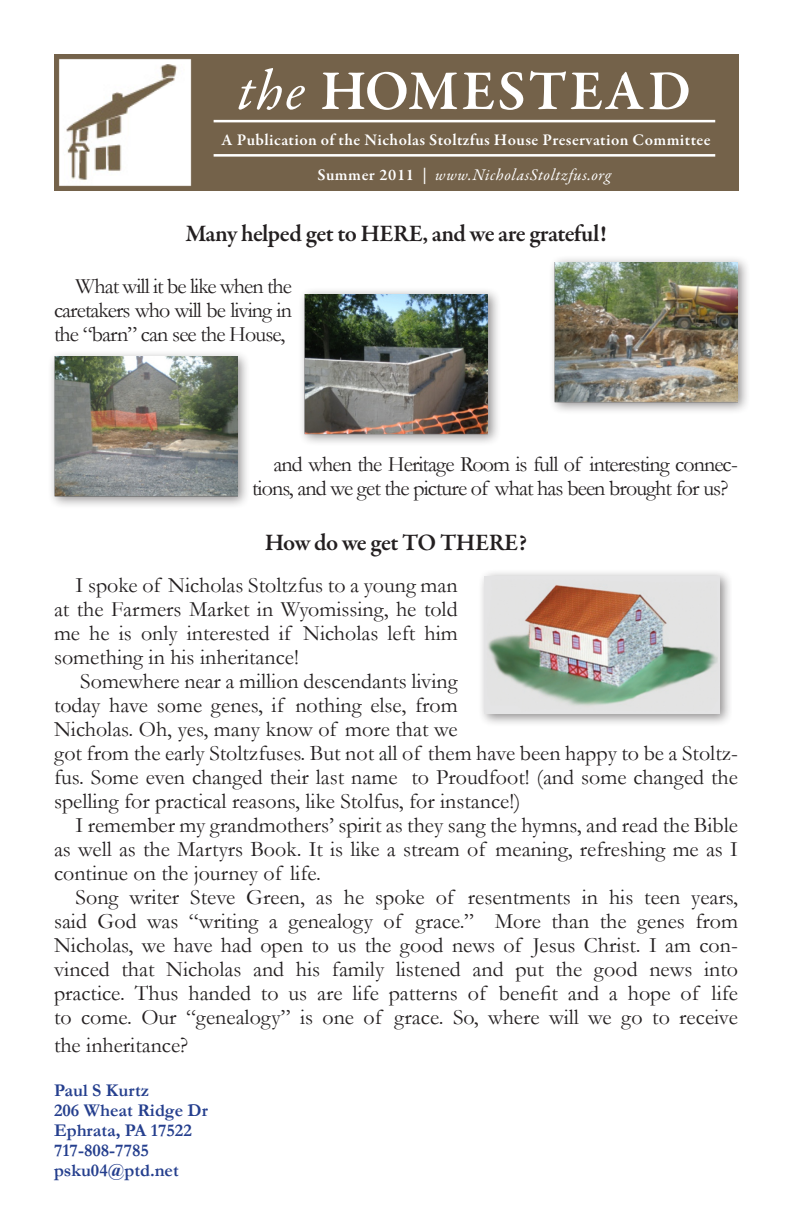
<style>
.page{position:relative;width:792px;height:1224px;background:#fff}
.page>*{position:absolute;margin:0;border:0;box-sizing:border-box;transform-origin:0 0}
.t1{font:600 57px "Garamond Premr Pro";color:#fff}
.Heading{font:600 24px "Garamond Premr Pro";letter-spacing:-.02em;color:#231f20}
.Paragraph_Style_1{font:22px/24px "Garamond";color:#231f20;text-align:justify}
.Paragraph_Style_1-2{font:22px/24px "Garamond";letter-spacing:-.04em;color:#231f20}
.Body_no_indent{font:700 18px "Garamond";color:#253f8e}
.t2{font:600 16.4px "Garamond Premr Pro";letter-spacing:.025em;color:#fff}
.t3{font:italic 16.4px "Garamond Premr Pro";letter-spacing:.04em;color:#fff}
.s1{font-weight:400;font-style:italic}
.s2{font-weight:600;font-style:normal}
</style>
<div class="page">
<img style="left:54px;top:54px;width:684px;height:137px">
<hr style="left:214px;top:120px;width:501px;height:2px;background:#fff">
<hr style="left:214px;top:154px;width:501px;height:3px;background:#fff">
<div style="left:47px;top:349px;width:204px;height:160px;background:#231f20;opacity:.5"></div>
<img style="left:54px;top:357px;width:184px;height:140px">
<div style="left:548px;top:255px;width:203px;height:160px;background:#231f20;opacity:.5"></div>
<img style="left:555px;top:262px;width:183px;height:140px">
<div style="left:477px;top:569px;width:255px;height:158px;background:#231f20;opacity:.5"></div>
<img style="left:485px;top:576px;width:235px;height:138px">
<div style="left:297px;top:287px;width:204px;height:160px;background:#231f20;opacity:.5"></div>
<img style="left:304px;top:294px;width:184px;height:140px">
<p class="t1" style="left:237px;top:57px;width:171px"><span class="s1">the</span> Home</p>
<p class="t1" style="left:497px;top:57px;width:195px">stead</p>
<p class="t2" style="left:222px;top:130px;width:491px">A Publication of the Nicholas Stoltzfus House Preservation Committee</p>
<p class="t3" style="left:318px;top:164px;width:295px"><span class="s2">Summer 2011 |</span> www.NicholasStoltzfus.org</p>
<p class="Heading" style="left:185px;top:219px;width:423px">Many helped get to HERE, and we are grateful!</p>
<p class="Paragraph_Style_1" style="left:54px;top:274px;width:240px;text-indent:22px">What will it be like when the caretakers who will be living in the “barn” can see the House,</p>
<p class="Paragraph_Style_1-2" style="left:252px;top:452px;width:488px;text-indent:22px">and when the Heritage Room is full of interesting connec&shy;tions, and we get the picture of what has been brought for us?</p>
<p class="Heading" style="left:265px;top:528px;width:264px">How do we get TO THERE?</p>
<p class="Paragraph_Style_1" style="left:54px;top:573px;width:405px;text-indent:22px">I spoke of Nicholas Stoltzfus to a young man at the Farmers Market in Wyomissing, he told me he is only interested if Nicholas left him something in his inheritance!</p>
<p class="Paragraph_Style_1" style="left:54px;top:669px;width:686px;text-align:left;text-indent:26px">Somewhere near a million descendants living<br>today have some genes, if nothing else, from<br>Nicholas. Oh, yes, many know of more that we<br>got from the early Stoltzfuses. But not all of them have been happy to be a Stoltz&shy;fus. Some even changed their last name to Proudfoot! (and some changed the spelling for practical reasons, like Stolfus, for instance!)</p>
<p class="Paragraph_Style_1" style="left:54px;top:813px;width:686px;text-indent:22px">I remember my grandmothers’ spirit as they sang the hymns, and read the Bible as well as the Martyrs Book. It is like a stream of meaning, refreshing me as I continue on the journey of life.</p>
<p class="Paragraph_Style_1" style="left:54px;top:885px;width:686px;text-indent:22px">Song writer Steve Green, as he spoke of resentments in his teen years, said God was “writing a genealogy of grace.” More than the genes from Nicholas, we have had open to us the good news of Jesus Christ. I am con&shy;vinced that Nicholas and his family listened and put the good news into practice. Thus handed to us are life patterns of benefit and a hope of life to come. Our “genealogy” is one of grace. So, where will we go to receive</p>
<p class="Paragraph_Style_1" style="left:54px;top:1033px;width:136px">the inheritance?</p>
<p class="Body_no_indent" style="left:54px;top:1080px;width:97px">Paul S Kurtz</p>
<p class="Body_no_indent" style="left:54px;top:1100px;width:155px">206 Wheat Ridge Dr</p>
<p class="Body_no_indent" style="left:54px;top:1120px;width:139px">Ephrata, PA 17522</p>
<p class="Body_no_indent" style="left:54px;top:1140px;width:97px">717-808-7785</p>
<p class="Body_no_indent" style="left:54px;top:1160px;width:126px">psku04@ptd.net</p>
</div>
